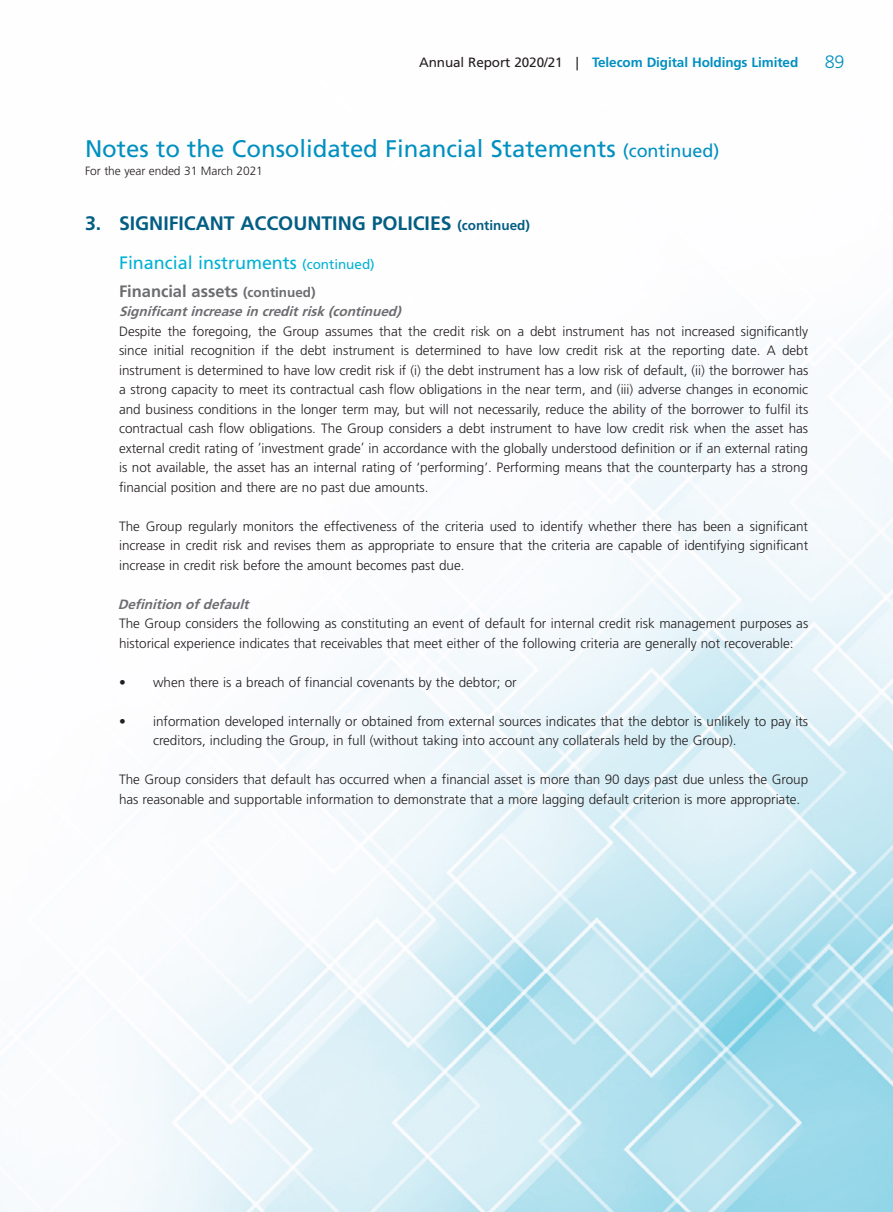
<style>
.page{position:relative;width:893px;height:1212px;background:#fff}
.page>*{position:absolute;margin:0;border:0;box-sizing:border-box;transform-origin:0 0}
.t1{font:24px "Frutiger LT Std";color:#0090c0}
.Heading_1{font:700 19.5px "Frutiger LT Std";color:#035e83}
.Heading_2{font:18px "Frutiger LT Std";color:#00b2d3}
.t2{font:300 18px "Frutiger LT Std";color:#0090c0}
.Heading_3{font:700 16.5px "Frutiger LT Std";color:#6c6d70}
.Body_Text{font:300 13.5px/19.5px "Frutiger LT Std";color:#231f20}
.Heading_4{font:italic 700 13.5px "Frutiger LT Std";color:#6c6d70}
.t3{font:700 13.5px "Frutiger LT Std";letter-spacing:-.005em;color:#0090c0}
.t4{font:300 12px "Frutiger LT Std";letter-spacing:-.005em;color:#231f20}
.s1{font-weight:400;color:#231f20}
.s2{font-size:18px}
.s3{font-size:13.5px}
</style>
<div class="page">
<img style="left:0;top:319px;width:893px;height:893px">
<p class="t3" style="left:419px;top:54px;width:381px"><span class="s1">Annual Report 2020/21 |</span> Telecom Digital Holdings Limited</p>
<h3 class="t2" style="left:825px;top:51px;width:21px">89</h3>
<h1 class="t1" style="left:85px;top:135px;width:636px">Notes to the Consolidated Financial Statements <span class="s2">(continued)</span></h1>
<p class="t4" style="left:85px;top:164px;width:179px">For the year ended 31 March 2021</p>
<p class="Heading_1" style="left:85px;top:212px;width:446px">3. SIGNIFICANT ACCOUNTING POLICIES <span class="s3">(continued)</span></p>
<p class="Heading_2" style="left:119px;top:252px;width:257px">Financial instruments <span class="s3">(continued)</span></p>
<p class="Heading_3" style="left:119px;top:281px;width:198px">Financial assets <span class="s3">(continued)</span></p>
<p class="Heading_4" style="left:119px;top:304px;width:287px">Significantincreasein creditrisk(continued)</p>
<p class="Body_Text" style="left:119px;top:322px;width:691px;text-align:justify">Despite the foregoing, the Group assumes that the credit risk on a debt instrument has not increased significantly since initial recognition if the debt instrument is determined to have low credit risk at the reporting date. A debt instrument is determined to have low credit risk if (i) the debt instrument has a low risk of default, (ii) the borrower has a strong capacity to meet its contractual cash flow obligations in the near term, and (iii) adverse changes in economic and business conditions in the longer term may, but will not necessarily, reduce the ability of the borrower to fulfil its contractual cash flow obligations. The Group considers a debt instrument to have low credit risk when the asset has external credit rating of ‘investment grade’ in accordance with the globally understood definition or if an external rating is not available, the asset has an internal rating of ‘performing’. Performing means that the counterparty has a strong financial position and there are no past due amounts.</p>
<p class="Body_Text" style="left:119px;top:517px;width:691px;text-align:justify">The Group regularly monitors the effectiveness of the criteria used to identify whether there has been a significant increase in credit risk and revises them as appropriate to ensure that the criteria are capable of identifying significant increase in credit risk before the amount becomes past due.</p>
<p class="Heading_4" style="left:118px;top:596px;width:137px">Definition ofdefault</p>
<p class="Body_Text" style="left:119px;top:614px;width:691px">The Group considers the following as constituting an event of default for internal credit risk management purposes as historical experience indicates that receivables that meet either of the following criteria are generally not recoverable:</p>
<p class="Body_Text" style="left:119px;top:673px;width:399px">• when there is a breach of financial covenants by the debtor; or</p>
<p class="Body_Text" style="left:153px;top:712px;width:657px;text-indent:-34px">• information developed internally or obtained from external sources indicates that the debtor is unlikely to pay its creditors, including the Group, in full (without taking into account any collaterals held by the Group).</p>
<p class="Body_Text" style="left:119px;top:770px;width:691px">The Group considers that default has occurred when a financial asset is more than 90 days past due unless the Group has reasonable and supportable information to demonstrate that a more lagging default criterion is more appropriate.</p>
</div>
